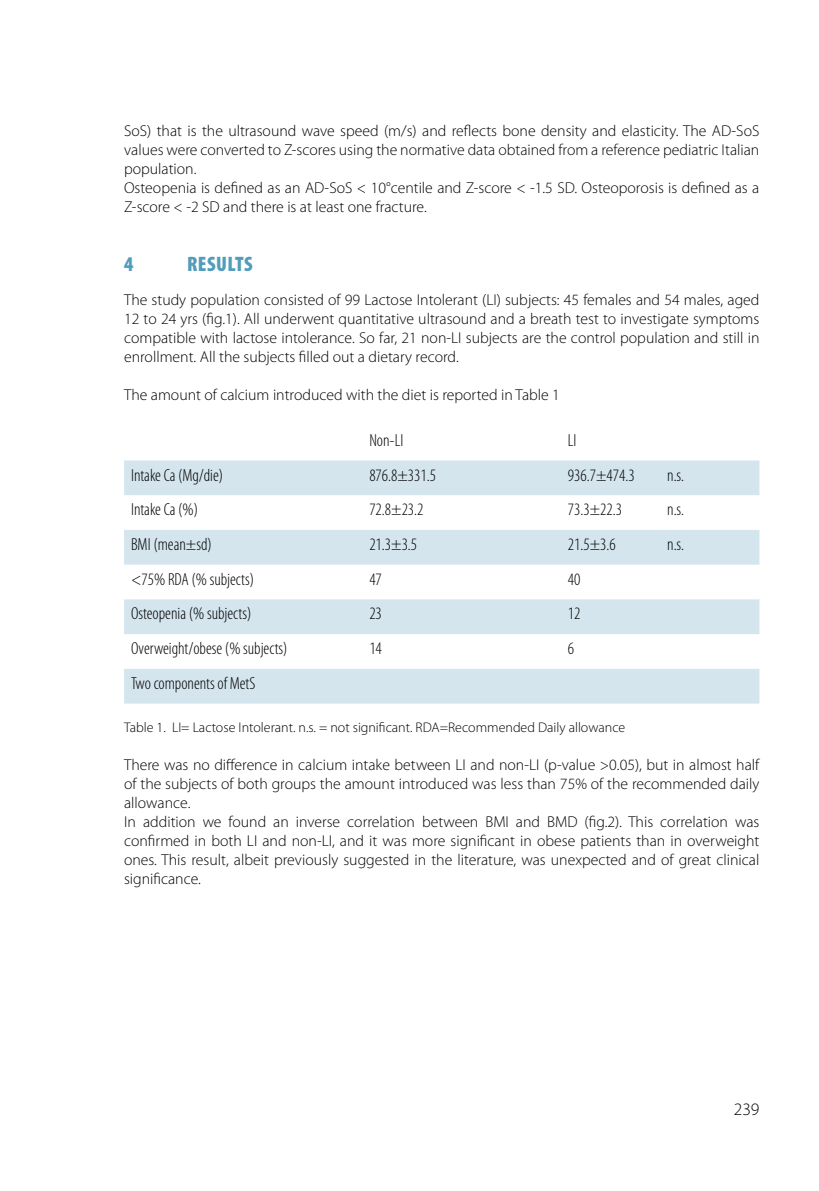
<style>
.page{position:relative;width:819px;height:1191px;background:#fff}
.page>*{position:absolute;margin:0;border:0;box-sizing:border-box;transform-origin:0 0}
.t1{font:900 condensed 21px "Myriad Pro";letter-spacing:.02em;color:#529dba}
.t2{font:300 condensed 17.5px "Myriad Pro";color:#000}
.t3{font:300 17.5px "Myriad Pro";color:#000}
.t4{font:300 15.75px/18.9px "Myriad Pro";color:#000}
.t5{font:300 14px "Myriad Pro";color:#000}
</style>
<div class="page">
<svg style="left:124px;top:460px;width:635px;height:243px;fill:#d4e5ee"></svg>
<p class="t4" style="left:124px;top:121px;width:636px">SoS) that is the ultrasound wave speed (m/s) and reflects bone density and elasticity. The AD-SoS values were converted to Z-scores using the normative data obtained from a reference pediatric Italian population.<br>Osteopenia is defined as an AD-SoS &lt; 10°centile and Z-score &lt; -1.5 SD. Osteoporosis is defined as a Z-score &lt; -2 SD and there is at least one fracture.</p>
<h1 class="t1" style="left:124px;top:253px;width:11px">4</h1>
<h1 class="t1" style="left:187px;top:253px;width:67px">RESULTS</h1>
<p class="t4" style="left:124px;top:290px;width:637px;text-align:justify">The study population consisted of 99 Lactose Intolerant (LI) subjects: 45 females and 54 males, aged 12 to 24 yrs (fig.1). All underwent quantitative ultrasound and a breath test to investigate symptoms compatible with lactose intolerance. So far, 21 non-LI subjects are the control population and still in enrollment. All the subjects filled out a dietary record.</p>
<p class="t4" style="left:124px;top:385px;width:437px">The amount of calcium introduced with the diet is reported in Table 1</p>
<p class="t2" style="left:369px;top:431px;width:35px">Non-LI</p>
<p class="t2" style="left:568px;top:431px;width:10px">LI</p>
<p class="t2" style="left:131px;top:465px;width:94px">Intake Ca (Mg/die)</p>
<p class="t2" style="left:369px;top:465px;width:68px">876.8±331.5</p>
<p class="t2" style="left:568px;top:465px;width:68px">936.7±474.3</p>
<p class="t2" style="left:667px;top:465px;width:18px">n.s.</p>
<p class="t2" style="left:131px;top:500px;width:68px">Intake Ca (%)</p>
<p class="t2" style="left:369px;top:500px;width:56px">72.8±23.2</p>
<p class="t2" style="left:568px;top:500px;width:56px">73.3±22.3</p>
<p class="t2" style="left:667px;top:500px;width:18px">n.s.</p>
<p class="t2" style="left:131px;top:535px;width:82px">BMI (mean±sd)</p>
<p class="t2" style="left:369px;top:535px;width:49px">21.3±3.5</p>
<p class="t2" style="left:568px;top:535px;width:49px">21.5±3.6</p>
<p class="t2" style="left:667px;top:535px;width:18px">n.s.</p>
<p class="t2" style="left:131px;top:569px;width:124px">&lt;75% RDA (% subjects)</p>
<p class="t2" style="left:369px;top:569px;width:14px">47</p>
<p class="t2" style="left:568px;top:569px;width:14px">40</p>
<p class="t2" style="left:131px;top:604px;width:122px">Osteopenia (% subjects)</p>
<p class="t2" style="left:369px;top:604px;width:14px">23</p>
<p class="t2" style="left:568px;top:604px;width:14px">12</p>
<p class="t2" style="left:131px;top:639px;width:158px">Overweight/obese (% subjects)</p>
<p class="t2" style="left:369px;top:639px;width:14px">14</p>
<p class="t2" style="left:568px;top:639px;width:8px">6</p>
<p class="t2" style="left:131px;top:674px;width:126px">Two components of MetS</p>
<p class="t5" style="left:124px;top:719px;width:502px">Table 1. LI= Lactose Intolerant. n.s. = not significant. RDA=Recommended Daily allowance</p>
<p class="t4" style="left:124px;top:755px;width:637px">There was no difference in calcium intake between LI and non-LI (p-value &gt;0.05), but in almost half of the subjects of both groups the amount introduced was less than 75% of the recommended daily allowance.<br>In addition we found an inverse correlation between BMI and BMD (fig.2). This correlation was confirmed in both LI and non-LI, and it was more significant in obese patients than in overweight ones. This result, albeit previously suggested in the literature, was unexpected and of great clinical significance.</p>
<p class="t3" style="left:733px;top:1098px;width:27px">239</p>
</div>
